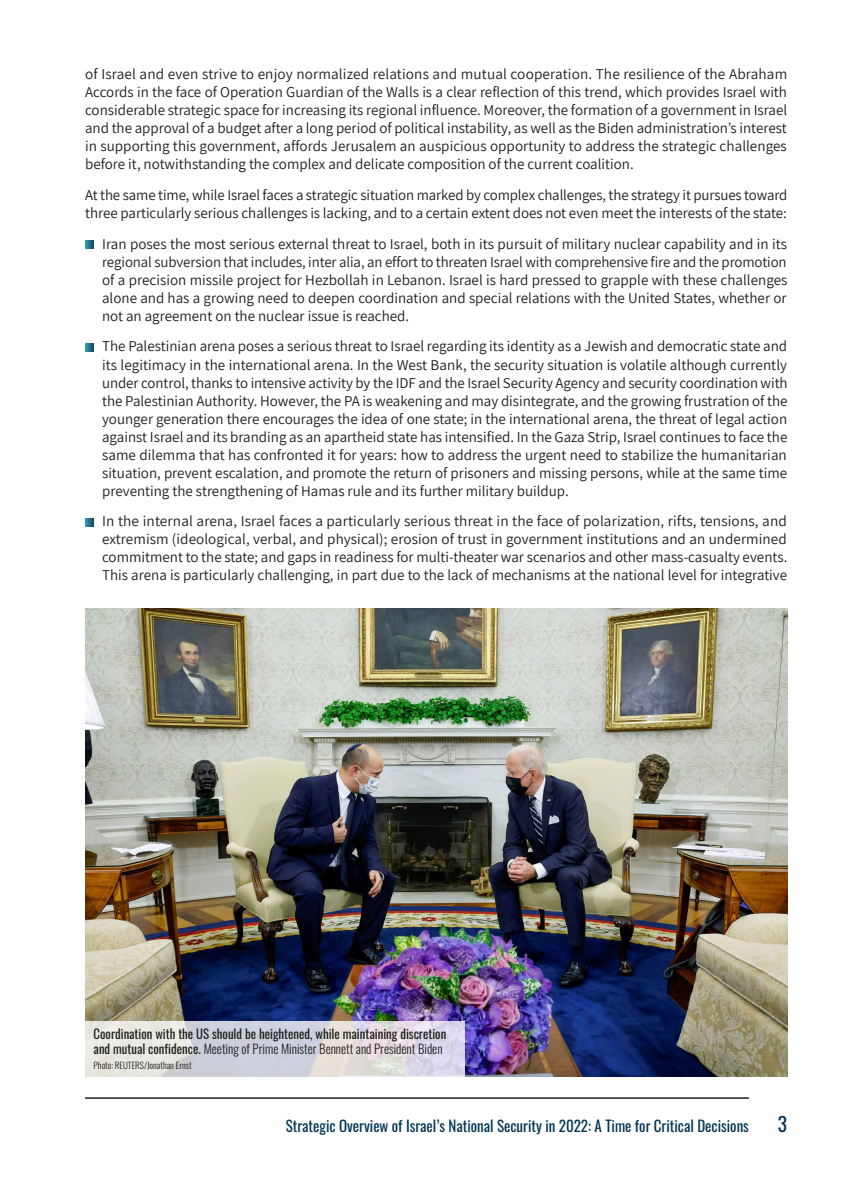
<style>
.page{position:relative;width:851px;height:1191px;background:#fff}
.page>*{position:absolute;margin:0;border:0;box-sizing:border-box;transform-origin:0 0}
.t1{font:19.5px "Oswald";color:#003554}
.t2{font:15px/18px "Assistant";color:#1d201a;text-align:justify}
.t3{font:15px "Oswald";color:#003554}
.t4{font:12.75px/15px "Oswald";color:#1d201a}
.t5{font:300 9px "Oswald";color:#1d201a}
.s1{font-weight:300}
</style>
<div class="page">
<svg style="left:85px;top:241px;width:8px;height:8px"></svg>
<svg style="left:85px;top:343px;width:8px;height:8px"></svg>
<svg style="left:85px;top:518px;width:8px;height:8px"></svg>
<img style="left:85px;top:608px;width:702px;height:468px">
<svg style="left:85px;top:1020px;width:380px;height:56px;background:#dad8de"></svg>
<hr style="left:85px;top:1097px;width:663px;height:1px;background:#1d201a">
<p class="t2" style="left:85px;top:64px;width:703px">of Israel and even strive to enjoy normalized relations and mutual cooperation. The resilience of the Abraham Accords in the face of Operation Guardian of the Walls is a clear reflection of this trend, which provides Israel with considerable strategic space for increasing its regional influence. Moreover, the formation of a government in Israel and the approval of a budget after a long period of political instability, as well as the Biden administration’s interest in supporting this government, affords Jerusalem an auspicious opportunity to address the strategic challenges before it, notwithstanding the complex and delicate composition of the current coalition.</p>
<p class="t2" style="left:85px;top:185px;width:703px">At the same time, while Israel faces a strategic situation marked by complex challenges, the strategy it pursues toward three particularly serious challenges is lacking, and to a certain extent does not even meet the interests of the state:</p>
<p class="t2" style="left:102px;top:234px;width:686px">Iran poses the most serious external threat to Israel, both in its pursuit of military nuclear capability and in its regional subversion that includes, inter alia, an effort to threaten Israel with comprehensive fire and the promotion of a precision missile project for Hezbollah in Lebanon. Israel is hard pressed to grapple with these challenges alone and has a growing need to deepen coordination and special relations with the United States, whether or not an agreement on the nuclear issue is reached.</p>
<p class="t2" style="left:102px;top:337px;width:687px">The Palestinian arena poses a serious threat to Israel regarding its identity as a Jewish and democratic state and its legitimacy in the international arena. In the West Bank, the security situation is volatile although currently under control, thanks to intensive activity by the IDF and the Israel Security Agency and security coordination with the Palestinian Authority. However, the PA is weakening and may disintegrate, and the growing frustration of the younger generation there encourages the idea of one state; in the international arena, the threat of legal action against Israel and its branding as an apartheid state has intensified. In the Gaza Strip, Israel continues to face the same dilemma that has confronted it for years: how to address the urgent need to stabilize the humanitarian situation, prevent escalation, and promote the return of prisoners and missing persons, while at the same time preventing the strengthening of Hamas rule and its further military buildup.</p>
<p class="t2" style="left:102px;top:511px;width:686px">In the internal arena, Israel faces a particularly serious threat in the face of polarization, rifts, tensions, and extremism (ideological, verbal, and physical); erosion of trust in government institutions and an undermined commitment to the state; and gaps in readiness for multi-theater war scenarios and other mass-casualty events.<br>This arena is particularly challenging, in part due to the lack of mechanisms at the national level for integrative</p>
<p class="t4" style="left:94px;top:1025px;width:354px">Coordination with the US should be heightened, while maintaining discretion and mutual confidence. <span class="s1">Meeting of Prime Minister Bennett and President Biden</span></p>
<p class="t5" style="left:94px;top:1057px;width:99px">Photo: REUTERS/Jonathan Ernst</p>
<p class="t3" style="left:286px;top:1113px;width:464px">Strategic Overview of Israel’s National Security in 2022: A Time for Critical Decisions</p>
<h1 class="t1" style="left:777px;top:1107px;width:11px">3</h1>
</div>
